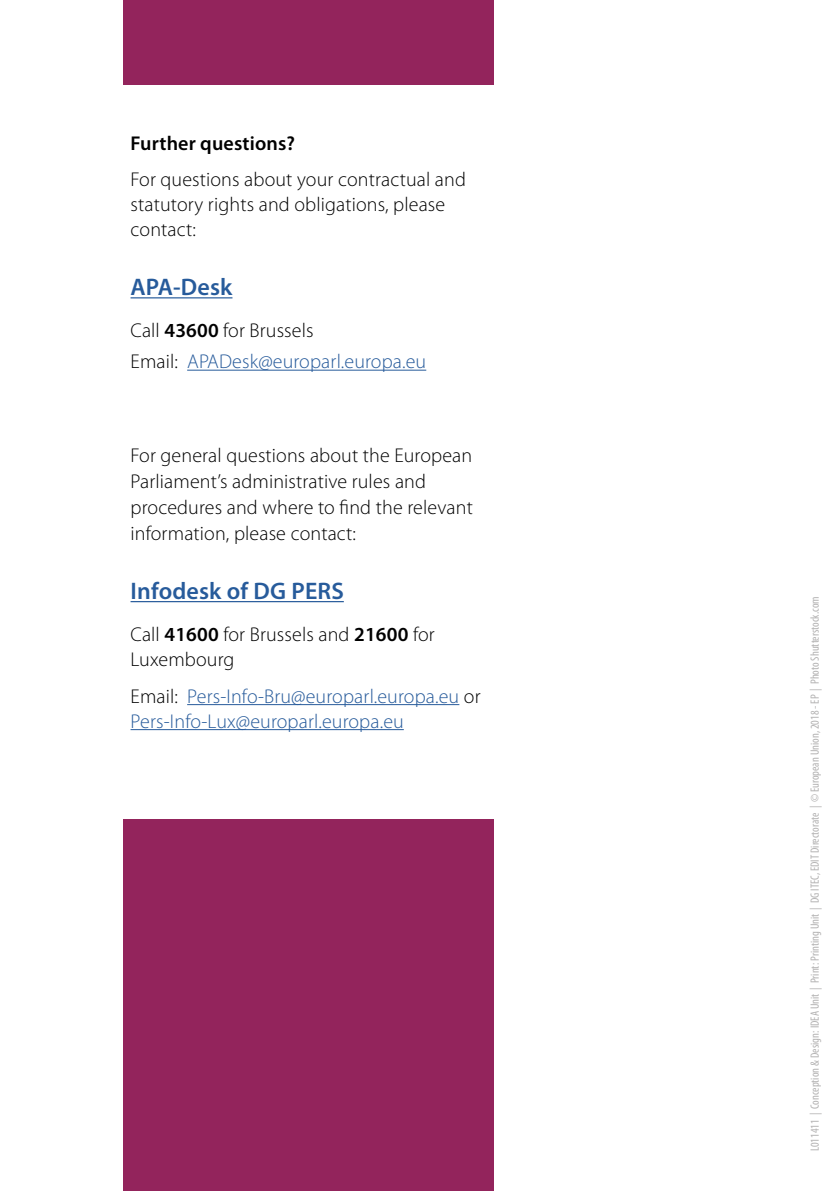
<style>
.page{position:relative;width:840px;height:1191px;background:#fff}
.page>*{position:absolute;margin:0;border:0;box-sizing:border-box;transform-origin:0 0}
.t1{font:600 24px "Myriad Pro";letter-spacing:.005em;color:#275b9b}
.t2{font:300 20px/25px "Myriad Pro";letter-spacing:.005em;color:#000}
.t3{font:300 20px/30.6px "Myriad Pro";letter-spacing:.005em;color:#275b9b}
.t4{font:600 20px "Myriad Pro";letter-spacing:.005em;color:#000}
.t5{font:condensed 12px "Myriad Pro";color:#b3b2b2}
.s1{color:#000}
.s2{font-weight:600;color:#000}
.s3{font-weight:600}
</style>
<div class="page">
<div style="left:123px;top:0;width:370px;height:1191px;background:#93245c"></div>
<div style="left:102px;top:85px;width:437px;height:733px;background:#fff"></div>
<hr style="left:130px;top:297px;width:102px;height:1px;background:#275b9b">
<hr style="left:187px;top:370px;width:239px;height:1px;background:#275b9b">
<hr style="left:130px;top:601px;width:213px;height:1px;background:#275b9b">
<hr style="left:187px;top:704px;width:272px;height:1px;background:#275b9b">
<hr style="left:130px;top:729px;width:273px;height:1px;background:#275b9b">
<p class="t4" style="left:130px;top:132px;width:166px">Further questions?</p>
<p class="t2" style="left:130px;top:168px;width:337px">For questions about your contractual and statutory rights and obligations, please contact:</p>
<p class="t1" style="left:130px;top:274px;width:103px">APA-Desk</p>
<p class="t3" style="left:130px;top:316px;width:297px"><span class="s1">Call</span> <span class="s2">43600</span> <span class="s1">for Brussels<br>Email:</span> APADesk@europarl.europa.eu</p>
<p class="t2" style="left:130px;top:443px;width:343px;line-height:26px">For general questions about the European Parliament’s administrative rules and procedures and where to find the relevant information, please contact:</p>
<p class="t1" style="left:130px;top:578px;width:215px">Infodesk of DG PERS</p>
<p class="t2" style="left:130px;top:622px;width:305px">Call <span class="s3">41600</span> for Brussels and <span class="s3">21600</span> for<br>Luxembourg</p>
<p class="t3" style="left:130px;top:684px;width:351px;line-height:25px"><span class="s1">Email:</span> Pers-Info-Bru@europarl.europa.eu <span class="s1">or<br></span>Pers-Info-Lux@europarl.europa.eu</p>
<p class="t5" style="left:808px;top:1151px;width:556px;rotate:-90deg">L011411 | Conception &amp; Design: IDEA Unit | Print: Printing Unit | DG ITEC, EDIT Directorate | © European Union, 2018 - EP | Photo Shutterstock.com</p>
</div>
